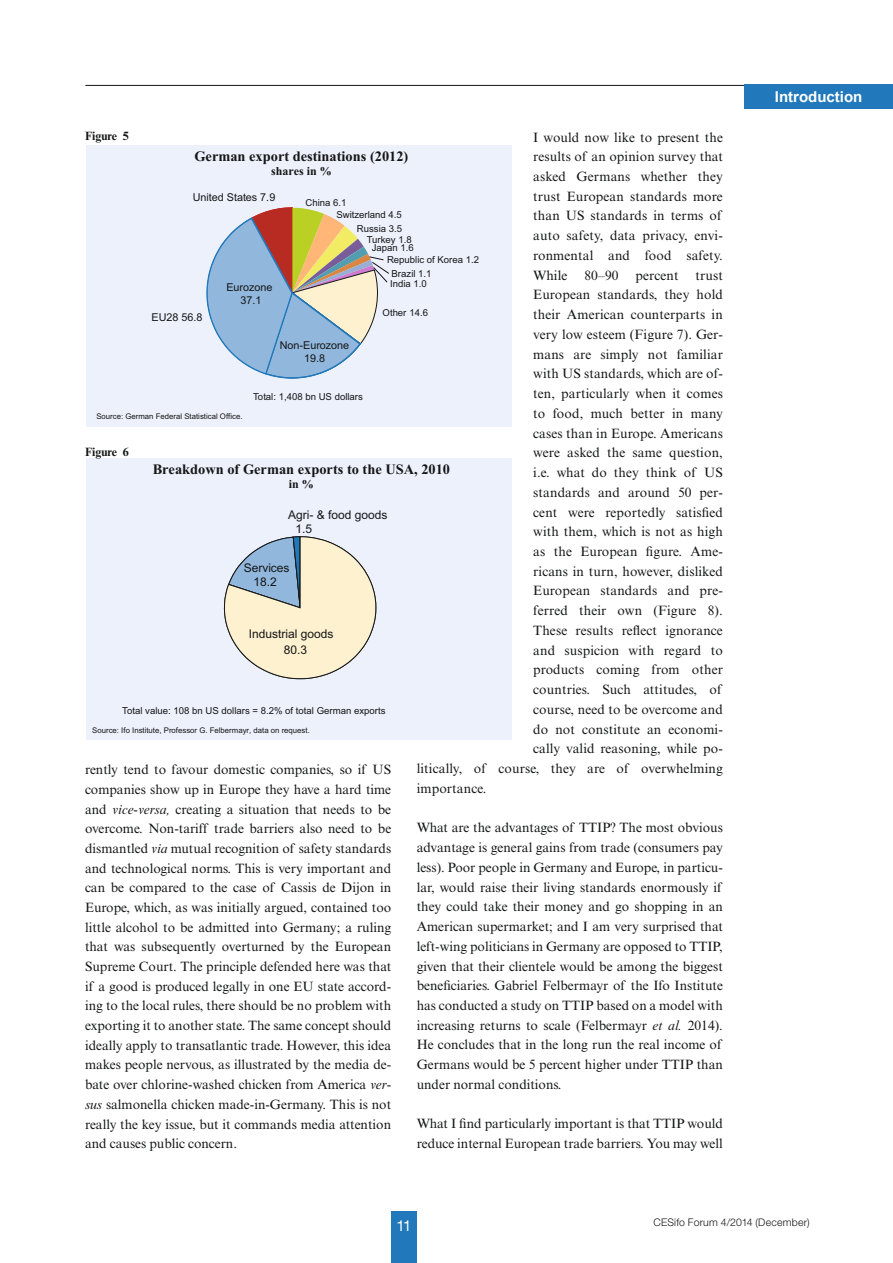
<style>
.page{position:relative;width:893px;height:1263px;background:#fff}
.page>*{position:absolute;margin:0;border:0;box-sizing:border-box;transform-origin:0 0}
.t1{font:700 15px "Arial";color:#fff}
.t2{font:15px "Helvetica Neue LT Std";color:#fff}
.t3{font:700 14.4px "Times New Roman";color:#151616}
.Fliesstext{font:13.5px/19.8px "Times New Roman MT Std";letter-spacing:.01em;color:#151616;text-align:justify}
.t4{font:12px/13.8px "Arial";color:#151616}
.Head-8pt{font:700 12px "Times New Roman MT Std";color:#151616}
.t5{font:700 12px "Times New Roman";color:#151616}
.t6{font:10.8px/12.9px "Arial";color:#151616;text-align:center}
.t7{font:300 10.5px "Helvetica Neue LT Std";letter-spacing:.02em;color:#151616}
.t8{font:9.6px/10.6px "Arial";color:#151616}
.t9{font:7.8px "Arial";color:#151616}
.s1{font-style:italic}
</style>
<div class="page">
<hr style="left:85px;top:85px;width:661px;height:1px;background:#151616">
<div style="left:391px;top:1212px;width:26px;height:51px;background:#2178ba"></div>
<div style="left:744px;top:85px;width:149px;height:24px;background:#2178ba"></div>
<div style="left:87px;top:145px;width:425px;height:281px;background:#edf1fc"></div>
<svg style="left:206px;top:207px;width:183px;height:172px"></svg>
<div style="left:87px;top:458px;width:425px;height:281px;background:#edf1fc"></div>
<svg style="left:224px;top:536px;width:152px;height:143px"></svg>
<p class="Fliesstext" style="left:533px;top:127px;width:191px">I would now like to present the results of an opinion survey that asked Germans whether they trust European standards more than US standards in terms of auto safety, data privacy, envi&shy;ronmental and food safety.<br>While</p>
<p class="Head-8pt" style="left:85px;top:129px;width:45px">Figure 5</p>
<p class="t3" style="left:194px;top:147px;width:215px">German export destinations (2012)</p>
<p class="t5" style="left:271px;top:163px;width:62px">shares in %</p>
<p class="t6" style="left:193px;top:191px;width:84px">United States 7.9</p>
<p class="t8" style="left:305px;top:197px;width:42px">China 6.1</p>
<p class="t8" style="left:336px;top:209px;width:67px">Switzerland 4.5</p>
<p class="t8" style="left:372px;top:243px;width:44px">Japan 1.6</p>
<p class="t8" style="left:367px;top:224px;width:46px;text-indent:-10px">Russia 3.5<br>Turkey 1.8</p>
<p class="t8" style="left:387px;top:255px;width:94px">Republic of Korea 1.2</p>
<p class="t8" style="left:390px;top:268px;width:43px">Brazil 1.1<br>India 1.0</p>
<p class="Fliesstext" style="left:584px;top:265px;width:36px">80–90</p>
<p class="Fliesstext" style="left:636px;top:265px;width:44px">percent</p>
<p class="Fliesstext" style="left:695px;top:265px;width:29px">trust</p>
<p class="Fliesstext" style="left:533px;top:285px;width:191px">European standards, they hold</p>
<p class="Fliesstext" style="left:533px;top:305px;width:191px">their American counterparts in</p>
<p class="Fliesstext" style="left:533px;top:324px;width:190px">very low esteem (Figure 7). Ger-</p>
<p class="Fliesstext" style="left:533px;top:344px;width:191px">mans are simply not familiar</p>
<p class="Fliesstext" style="left:533px;top:364px;width:191px">with US standards, which are of-</p>
<p class="Fliesstext" style="left:533px;top:384px;width:191px">ten, particularly when it comes</p>
<p class="Fliesstext" style="left:533px;top:403px;width:191px">to food, much better in many</p>
<p class="Fliesstext" style="left:533px;top:423px;width:191px">cases than in Europe. Americans</p>
<p class="Fliesstext" style="left:533px;top:443px;width:191px">were asked the same question,</p>
<p class="Fliesstext" style="left:533px;top:463px;width:191px">i.e. what do they think of US</p>
<p class="Fliesstext" style="left:533px;top:482px;width:191px">standards and around 50 per-</p>
<p class="Fliesstext" style="left:533px;top:502px;width:191px">cent were reportedly satisfied</p>
<p class="Fliesstext" style="left:533px;top:522px;width:191px">with them, which is not as high</p>
<p class="Fliesstext" style="left:533px;top:541px;width:190px">as the European figure. Ame-</p>
<p class="Fliesstext" style="left:533px;top:561px;width:191px">ricans in turn, however, disliked</p>
<p class="Fliesstext" style="left:533px;top:581px;width:191px">European standards and pre-</p>
<p class="Fliesstext" style="left:533px;top:601px;width:191px">ferred their own (Figure 8).</p>
<p class="Fliesstext" style="left:533px;top:620px;width:191px">These results reflect ignorance</p>
<p class="Fliesstext" style="left:533px;top:640px;width:191px">and suspicion with regard to</p>
<p class="Fliesstext" style="left:533px;top:660px;width:191px">products coming from other</p>
<p class="Fliesstext" style="left:533px;top:680px;width:190px">countries. Such attitudes, of</p>
<p class="Fliesstext" style="left:533px;top:699px;width:191px">course, need to be overcome and</p>
<p class="Fliesstext" style="left:533px;top:719px;width:191px">do not constitute an economi-</p>
<p class="Fliesstext" style="left:533px;top:739px;width:191px">cally valid reasoning, while po-</p>
<p class="Fliesstext" style="left:417px;top:759px;width:308px">litically, of course, they are of overwhelming</p>
<p class="Fliesstext" style="left:417px;top:778px;width:71px">importance.</p>
<p class="Fliesstext" style="left:417px;top:818px;width:308px">What are the advantages of TTIP? The most obvious advantage is general gains from trade (consumers pay less). Poor people in Germany and Europe, in particu&shy;lar, would raise their living standards enormously if they could take their money and go shopping in an American supermarket; and I am very surprised that left-wing politicians in Germany are opposed to TTIP, given that their clientele would be among the biggest beneficiaries. Gabriel Felbermayr of the Ifo Institute has conducted a study on TTIP based on a model with increasing returns to scale (Felbermayr <span class="s1">et al.</span> 2014).<br>He concludes that in the long run the real income of Germans would be 5 percent higher under TTIP than under normal conditions.</p>
<p class="Fliesstext" style="left:417px;top:1114px;width:308px">What I find particularly important is that TTIP would reduce internal European trade barriers. You may well</p>
<p class="t6" style="left:226px;top:281px;width:48px">Eurozone<br>37.1</p>
<p class="t8" style="left:383px;top:307px;width:47px">Other 14.6</p>
<p class="t6" style="left:151px;top:310px;width:52px">EU28 56.8</p>
<p class="t6" style="left:280px;top:338px;width:71px">Non-Eurozone<br>19.8</p>
<p class="t8" style="left:253px;top:391px;width:111px">Total: 1,408 bn US dollars</p>
<p class="t9" style="left:96px;top:411px;width:148px">Source: German Federal Statistical Office.</p>
<p class="Head-8pt" style="left:85px;top:445px;width:45px">Figure 6</p>
<p class="t3" style="left:153px;top:461px;width:299px">Breakdown of German exports to the USA, 2010</p>
<p class="t5" style="left:289px;top:477px;width:26px">in %</p>
<p class="t4" style="left:296px;top:508px;width:93px;text-indent:-7px">Agri- &amp; food goods<br>1.5</p>
<p class="t4" style="left:244px;top:561px;width:47px;text-align:center">Services<br>18.2</p>
<p class="t4" style="left:284px;top:626px;width:51px;line-height:15.5px;text-indent:-35px">Industrial goods<br>80.3</p>
<p class="t8" style="left:122px;top:705px;width:265px">Total value: 108 bn US dollars = 8.2% of total German exports</p>
<p class="t9" style="left:92px;top:726px;width:219px">Source: Ifo Institute, Professor G. Felbermayr, data on request.</p>
<p class="Fliesstext" style="left:85px;top:760px;width:308px">rently tend to favour domestic companies, so if US companies show up in Europe they have a hard time and <span class="s1">vice-versa,</span> creating a situation that needs to be overcome. Non-tariff trade barriers also need to be dismantled <span class="s1">via</span> mutual recognition of safety standards and technological norms. This is very important and can be compared to the case of Cassis de Dijon in Europe, which, as was initially argued, contained too little alcohol to be admitted into Germany; a ruling that was subsequently overturned by the European Supreme Court. The principle defended here was that if a good is produced legally in one EU state accord&shy;ing to the local rules, there should be no problem with exporting it to another state. The same concept should ideally apply to transatlantic trade. However, this idea makes people nervous, as illustrated by the media de&shy;bate over chlorine-washed chicken from America <span class="s1">ver&shy;sus</span> salmonella chicken made-in-Germany. This is not really the key issue, but it commands media attention and causes public concern.</p>
<p class="t1" style="left:775px;top:88px;width:89px">Introduction</p>
<p class="t2" style="left:396px;top:1217px;width:17px">11</p>
<p class="t7" style="left:654px;top:1216px;width:158px">CESifo Forum 4/2014 (December)</p>
</div>
